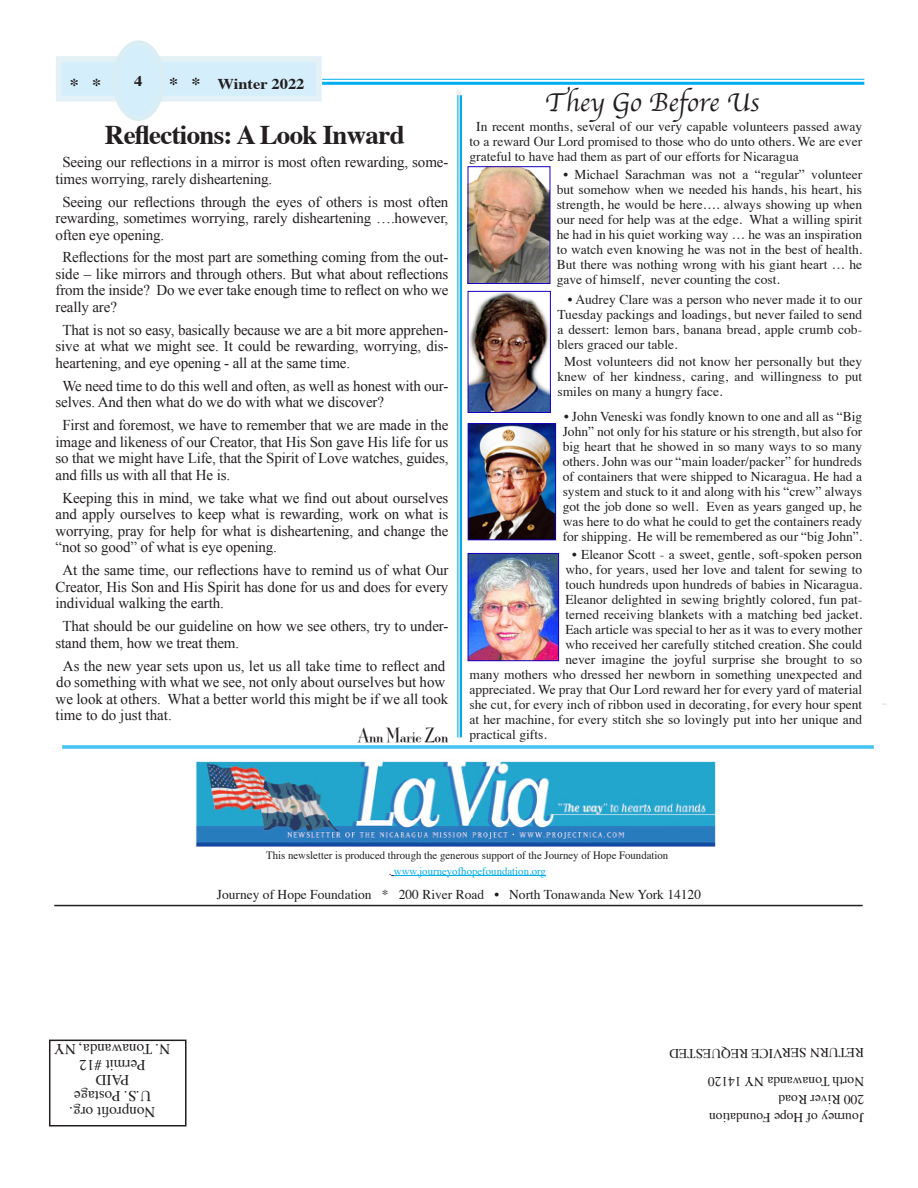
<style>
.page{position:relative;width:918px;height:1188px;background:#fff}
.page>*{position:absolute;margin:0;border:0;box-sizing:border-box;transform-origin:0 0}
.t1{font:700 27px "Times";letter-spacing:-.025em;color:#231f20}
.t2{font:27px "Apple Chancery";color:#231f20}
.t3{font:18px "Mona Lisa Solid ITCTT";letter-spacing:-.01em;color:#231f20}
.Byline{font:700 18px "Times";color:#231f20}
.t4{font:15px/16.5px "Times New Roman";letter-spacing:-.01em;color:#231f20;text-align:justify}
.Body_text{font:15px "Times";color:#231f20}
.Byline-2{font:700 15px "Times";color:#231f20;scale:1.1 1}
.cutlne{font:13.5px/15px "Times";color:#231f20;text-align:justify}
.Body_text-2{font:11.25px "Times";color:#231f20;scale:.96 1}
.Body_text-3{font:11.25px "Times";color:#00aeef;scale:.96 1}
.s1{color:#231f20}
</style>
<div class="page">
<div style="left:56px;top:56px;width:266px;height:46px;background:#d4effb;border:6px solid #e3f1f6"></div>
<div style="left:116px;top:44px;width:45px;height:73px;background:#d4effb;border-radius:50%"></div>
<div style="left:112px;top:40px;width:53px;height:81px;border:4px solid #d9edf3;border-radius:50%"></div>
<div style="left:119px;top:47px;width:40px;height:68px;border:1px solid #d9edf3;border-radius:50%"></div>
<hr style="left:322px;top:79px;width:542px;height:1px;background:#00aeef">
<hr style="left:322px;top:82px;width:542px;height:3px;background:#00aeef">
<hr style="left:54px;top:905px;width:809px;height:1px;background:#231f20">
<div style="left:49px;top:1040px;width:138px;height:86px;border:2px solid #231f20"></div>
<hr style="left:62px;top:745px;width:812px;height:1px;background:#00aeef">
<hr style="left:62px;top:747px;width:812px;height:1px;background:#00aeef">
<hr style="left:62px;top:748px;width:812px;height:1px;background:#00aeef">
<img style="left:195px;top:761px;width:521px;height:87px">
<hr style="left:460px;top:90px;width:1px;height:649px;background:#e9eaeb">
<hr style="left:458px;top:90px;width:1px;height:649px;background:#e9eaeb">
<hr style="left:456px;top:90px;width:2px;height:649px;background:#e9eaeb">
<hr style="left:460px;top:95px;width:2px;height:642px;background:#00aeef">
<hr style="left:457px;top:95px;width:1px;height:642px;background:#00aeef">
<hr style="left:394px;top:875px;width:152px;height:1px;background:#00aeef">
<img style="left:470px;top:555px;width:87px;height:104px">
<img style="left:470px;top:293px;width:79px;height:118px">
<img style="left:467px;top:167px;width:81px;height:117px">
<img style="left:470px;top:425px;width:84px;height:113px">
<div style="left:468px;top:423px;width:88px;height:117px;border:1px solid #1600bf"></div>
<div style="left:468px;top:166px;width:82px;height:118px;border:1px solid #1600bf"></div>
<div style="left:468px;top:291px;width:83px;height:122px;border:1px solid #1600bf"></div>
<div style="left:468px;top:553px;width:91px;height:108px;border:1px solid #1600bf"></div>
<p class="Byline" style="left:70px;top:68px;width:33px">* *</p>
<p class="Byline-2" style="left:134px;top:67px;width:9px">4</p>
<p class="Byline" style="left:169px;top:66px;width:33px">* *</p>
<p class="Byline-2" style="left:218px;top:69px;width:81px">Winter 2022</p>
<p class="t2" style="left:545px;top:81px;width:216px">They Go Before Us</p>
<p class="cutlne" style="left:470px;top:118px;width:394px;text-indent:7px">In recent months, several of our very capable volunteers passed away to a reward Our Lord promised to those who do unto others. We are ever grateful to have had them as part of our efforts for Nicaragua</p>
<p class="cutlne" style="left:557px;top:165px;width:307px;text-indent:7px">• Michael Sarachman was not a “regular” volunteer but somehow when we needed his hands, his heart, his strength, he would be here…. always showing up when our need for help was at the edge. What a willing spirit he had in his quiet working way … he was an inspiration to watch even knowing he was not in the best of health.<br>But there was nothing wrong with his giant heart … he gave of himself, never counting the cost.</p>
<p class="cutlne" style="left:558px;top:291px;width:306px;text-indent:10px">• Audrey Clare was a person who never made it to our Tuesday packings and loadings, but never failed to send a dessert: lemon bars, banana bread, apple crumb cob&shy;blers graced our table.</p>
<p class="cutlne" style="left:558px;top:353px;width:306px;text-indent:7px">Most volunteers did not know her personally but they knew of her kindness, caring, and willingness to put smiles on many a hungry face.</p>
<p class="cutlne" style="left:563px;top:408px;width:301px">• John Veneski was fondly known to one and all as “Big John” not only for his stature or his strength, but also for big heart that he showed in so many ways to so many others. John was our “main loader/packer” for hundreds of containers that were shipped to Nicaragua. He had a system and stuck to it and along with his “crew” always got the job done so well. Even as years ganged up, he was here to do what he could to get the containers ready for shipping. He will be remembered as our “big John”.</p>
<p class="cutlne" style="left:470px;top:546px;width:394px;text-align:right">• Eleanor Scott - a sweet, gentle, soft-spoken person<br>who, for years, used her love and talent for sewing to<br>touch hundreds upon hundreds of babies in Nicaragua.<br>Eleanor delighted in sewing brightly colored, fun pat-<br>terned receiving blankets with a matching bed jacket.<br>Each article was special to her as it was to every mother<br>who received her carefully stitched creation. She could<br>never imagine the joyful surprise she brought to so<br>many mothers who dressed her newborn in something unexpected and appreciated. We pray that Our Lord reward her for every yard of material she cut, for every inch of ribbon used in decorating, for every hour spent at her machine, for every stitch she so lovingly put into her unique and</p>
<p class="t1" style="left:105px;top:109px;width:301px">Reflections: A Look Inward</p>
<p class="t4" style="left:56px;top:154px;width:394px;text-indent:7px">Seeing our reflections in a mirror is most often rewarding, some&shy;times worrying, rarely disheartening.</p>
<p class="t4" style="left:56px;top:193px;width:394px;text-indent:7px">Seeing our reflections through the eyes of others is most often rewarding, sometimes worrying, rarely disheartening ….however, often eye opening.</p>
<p class="t4" style="left:56px;top:249px;width:394px;text-indent:7px">Reflections for the most part are something coming from the out&shy;side – like mirrors and through others. But what about reflections from the inside? Do we ever take enough time to reflect on who we really are?</p>
<p class="t4" style="left:56px;top:321px;width:394px;text-indent:7px">That is not so easy, basically because we are a bit more apprehen&shy;sive at what we might see. It could be rewarding, worrying, dis&shy;heartening, and eye opening - all at the same time.</p>
<p class="t4" style="left:56px;top:377px;width:394px;text-indent:7px">We need time to do this well and often, as well as honest with our&shy;selves. And then what do we do with what we discover?</p>
<p class="t4" style="left:56px;top:417px;width:394px;text-indent:7px">First and foremost, we have to remember that we are made in the image and likeness of our Creator, that His Son gave His life for us so that we might have Life, that the Spirit of Love watches, guides, and fills us with all that He is.</p>
<p class="t4" style="left:56px;top:489px;width:394px;text-indent:7px">Keeping this in mind, we take what we find out about ourselves and apply ourselves to keep what is rewarding, work on what is worrying, pray for help for what is disheartening, and change the “not so good” of what is eye opening.</p>
<p class="t4" style="left:56px;top:562px;width:394px;text-indent:7px">At the same time, our reflections have to remind us of what Our Creator, His Son and His Spirit has done for us and does for every individual walking the earth.</p>
<p class="t4" style="left:56px;top:618px;width:394px;text-indent:7px">That should be our guideline on how we see others, try to under&shy;stand them, how we treat them.</p>
<p class="t4" style="left:56px;top:657px;width:394px;text-align:left;text-indent:7px">As the new year sets upon us, let us all take time to reflect and do something with what we see, not only about ourselves but how we look at others. What a better world this might be if we all took time to do just that.</p>
<p class="t3" style="left:358px;top:721px;width:92px">Ann Marie Zon</p>
<p class="cutlne" style="left:470px;top:726px;width:79px">practical gifts.</p>
<p class="Body_text-2" style="left:266px;top:845px;width:421px">This newsletter is produced through the generous support of the Journey of Hope Foundation</p>
<p class="Body_text-3" style="left:389px;top:860px;width:166px"><span class="s1">.</span> www.journeyofhopefoundation.org</p>
<p class="cutlne" style="left:217px;top:886px;width:486px">Journey of Hope Foundation * 200 River Road • North Tonawanda New York 14120</p>
<p class="Body_text" style="left:170px;top:1063px;width:118px;rotate:-180deg">N. Tonawanda, NY</p>
<p class="cutlne" style="left:864px;top:1062px;width:196px;rotate:180deg">RETURN SERVICE REQUESTED</p>
<p class="Body_text" style="left:146px;top:1079px;width:68px;rotate:-180deg">Permit #12</p>
<p class="Body_text" style="left:129px;top:1094px;width:35px;rotate:-180deg">PAID</p>
<p class="Body_text" style="left:151px;top:1110px;width:79px;rotate:-180deg">U.S. Postage</p>
<p class="Body_text" style="left:155px;top:1126px;width:87px;rotate:-180deg">Nonprofit org.</p>
<p class="cutlne" style="left:864px;top:1090px;width:158px;rotate:-180deg">North Tonawanda NY 14120</p>
<p class="cutlne" style="left:864px;top:1108px;width:87px;rotate:-180deg">200 River Road</p>
<p class="cutlne" style="left:864px;top:1126px;width:156px;rotate:-180deg">Journey of Hope Foundation</p>
</div>
